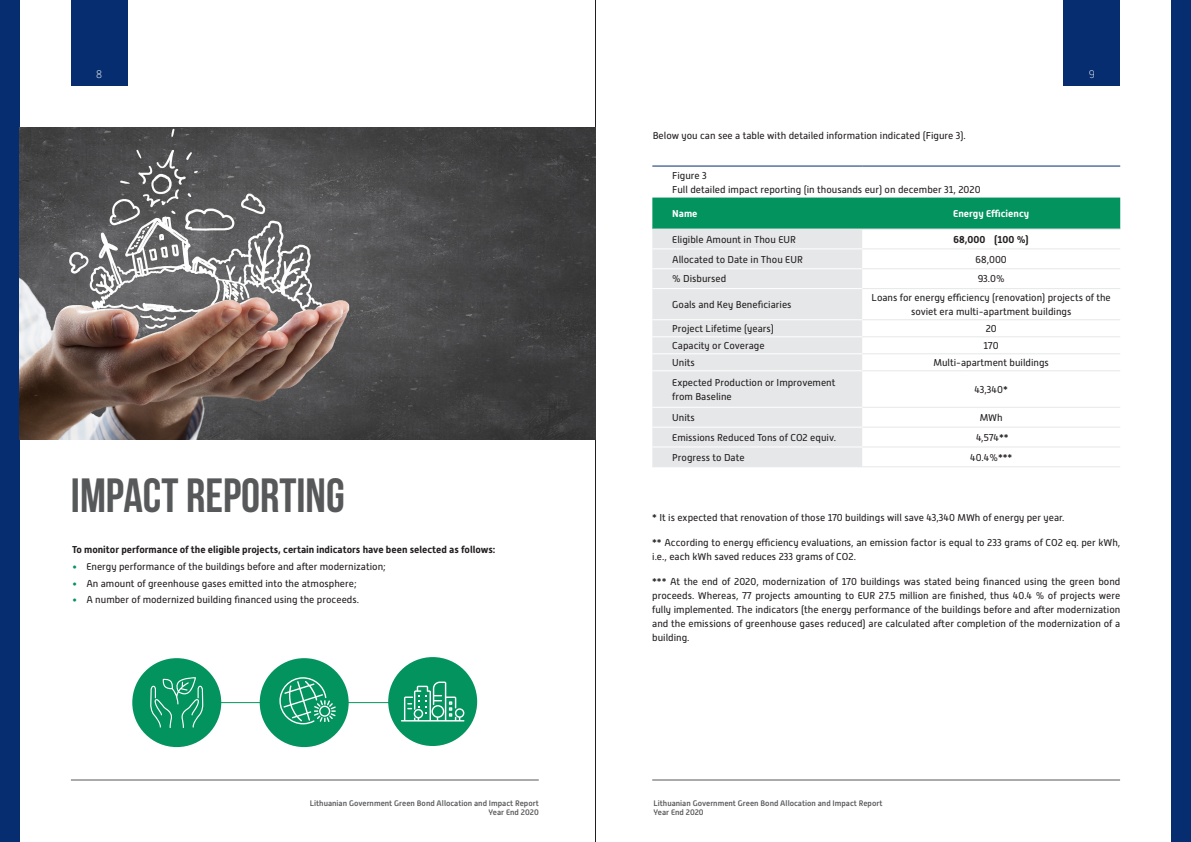
<style>
.page{position:relative;width:1191px;height:842px;background:#fff}
.page>*{position:absolute;margin:0;border:0;box-sizing:border-box;transform-origin:0 0}
._48_pavadinimai{font:48px "Bebas Neue";color:#57585a}
.t1{font:100 11px "Alwyn New";color:#fff}
.BODY_TXT_10{font:10px/14px "Alwyn New";color:#231f20}
.BODY_TXT_10-2{font:700 10px "Alwyn New";color:#231f20}
.BODY_TXT_10-3{font:700 10px "Alwyn New";color:#fff}
.t2{font:500 8px/9.6px "Alwyn New";color:#57585a}
.s1{color:#03935f}
</style>
<div class="page">
<div style="left:71px;top:0;width:57px;height:85px;background:#052d6f"></div>
<div style="left:1063px;top:0;width:57px;height:85px;background:#052d6f"></div>
<div style="left:0;top:0;width:20px;height:842px;background:#052d6f"></div>
<div style="left:1171px;top:0;width:20px;height:842px;background:#052d6f"></div>
<hr style="left:595px;top:0;width:1px;height:842px;background:#231f20">
<hr style="left:71px;top:780px;width:468px;height:1px;background:#57585a">
<hr style="left:652px;top:780px;width:468px;height:1px;background:#57585a">
<div style="left:652px;top:198px;width:468px;height:31px;background:#03935f"></div>
<div style="left:652px;top:230px;width:210px;height:237px;background:#e6e7e9"></div>
<hr style="left:652px;top:166px;width:210px;height:1px;background:#052d6f">
<hr style="left:862px;top:166px;width:258px;height:1px;background:#052d6f">
<hr style="left:652px;top:229px;width:210px;height:1px;background:#e6e7e9">
<hr style="left:862px;top:229px;width:258px;height:1px;background:#e6e7e9">
<hr style="left:862px;top:249px;width:258px;height:1px;background:#e6e7e9">
<hr style="left:862px;top:268px;width:258px;height:1px;background:#e6e7e9">
<hr style="left:862px;top:288px;width:258px;height:1px;background:#e6e7e9">
<hr style="left:862px;top:319px;width:258px;height:1px;background:#e6e7e9">
<hr style="left:862px;top:337px;width:258px;height:1px;background:#e6e7e9">
<hr style="left:862px;top:354px;width:258px;height:1px;background:#e6e7e9">
<hr style="left:862px;top:371px;width:258px;height:1px;background:#e6e7e9">
<hr style="left:862px;top:407px;width:258px;height:1px;background:#e6e7e9">
<hr style="left:862px;top:427px;width:258px;height:1px;background:#e6e7e9">
<hr style="left:862px;top:447px;width:258px;height:1px;background:#e6e7e9">
<hr style="left:652px;top:467px;width:210px;height:1px;background:#e6e7e9">
<hr style="left:862px;top:467px;width:258px;height:1px;background:#e6e7e9">
<hr style="left:652px;top:249px;width:210px;height:1px;background:#fff">
<hr style="left:652px;top:268px;width:210px;height:1px;background:#fff">
<hr style="left:652px;top:288px;width:210px;height:1px;background:#fff">
<hr style="left:652px;top:319px;width:210px;height:1px;background:#fff">
<hr style="left:652px;top:337px;width:210px;height:1px;background:#fff">
<hr style="left:652px;top:354px;width:210px;height:1px;background:#fff">
<hr style="left:652px;top:371px;width:210px;height:1px;background:#fff">
<hr style="left:652px;top:407px;width:210px;height:1px;background:#fff">
<hr style="left:652px;top:427px;width:210px;height:1px;background:#fff">
<hr style="left:652px;top:447px;width:210px;height:1px;background:#fff">
<img style="left:20px;top:128px;width:575px;height:311px">
<div style="left:388px;top:657px;width:89px;height:89px;background:#03935f;border-radius:50%"></div>
<svg style="left:401px;top:681px;width:63px;height:40px"></svg>
<div style="left:132px;top:658px;width:89px;height:89px;background:#03935f;border-radius:50%"></div>
<svg style="left:150px;top:677px;width:53px;height:51px"></svg>
<hr style="left:213px;top:702px;width:177px;height:1px;background:#03935f">
<div style="left:260px;top:658px;width:89px;height:89px;background:#03935f;border-radius:50%"></div>
<svg style="left:279px;top:677px;width:57px;height:47px"></svg>
<p class="t1" style="left:96px;top:68px;width:7px">8</p>
<p class="t1" style="left:1088px;top:68px;width:8px">9</p>
<p class="BODY_TXT_10" style="left:652px;top:128px;width:315px">Below you can see a table with detailed information indicated (Figure 3).</p>
<p class="_48_pavadinimai" style="left:71px;top:469px;width:275px">IMPACT REPORTING</p>
<p class="BODY_TXT_10-2" style="left:72px;top:544px;width:425px">To monitor performance of the eligible projects, certain indicators have been selected as follows:</p>
<p class="BODY_TXT_10" style="left:72px;top:559px;width:315px"><span class="s1">•</span> Energy performance of the buildings before and after modernization;</p>
<p class="BODY_TXT_10" style="left:72px;top:576px;width:286px"><span class="s1">•</span> An amount of greenhouse gases emitted into the atmosphere;</p>
<p class="BODY_TXT_10" style="left:72px;top:593px;width:288px"><span class="s1">•</span> A number of modernized building financed using the proceeds.</p>
<p class="t2" style="left:310px;top:798px;width:230px;text-align:right">Lithuanian Government Green Bond Allocation and Impact Report<br>Year End 2020</p>
<p class="BODY_TXT_10" style="left:672px;top:168px;width:36px">Figure 3</p>
<p class="BODY_TXT_10" style="left:672px;top:182px;width:310px">Full detailed impact reporting (in thousands eur) on december 31, 2020</p>
<p class="BODY_TXT_10-3" style="left:672px;top:208px;width:27px">Name</p>
<p class="BODY_TXT_10-3" style="left:953px;top:208px;width:77px">Energy Efficiency</p>
<p class="BODY_TXT_10" style="left:672px;top:232px;width:125px">Eligible Amount in Thou EUR</p>
<p class="BODY_TXT_10-2" style="left:953px;top:234px;width:77px">68,000 (100 %)</p>
<p class="BODY_TXT_10" style="left:672px;top:252px;width:132px">Allocated to Date in Thou EUR</p>
<p class="BODY_TXT_10" style="left:975px;top:252px;width:33px">68,000</p>
<p class="BODY_TXT_10" style="left:672px;top:272px;width:56px">% Disbursed</p>
<p class="BODY_TXT_10" style="left:977px;top:272px;width:29px">93.0%</p>
<p class="BODY_TXT_10" style="left:672px;top:298px;width:121px">Goals and Key Beneficiaries</p>
<p class="BODY_TXT_10" style="left:871px;top:291px;width:241px;text-align:center">Loans for energy efficiency (renovation) projects of the soviet era multi-apartment buildings</p>
<p class="BODY_TXT_10" style="left:672px;top:322px;width:103px">Project Lifetime (years)</p>
<p class="BODY_TXT_10" style="left:985px;top:322px;width:13px">20</p>
<p class="BODY_TXT_10" style="left:672px;top:339px;width:94px">Capacity or Coverage</p>
<p class="BODY_TXT_10" style="left:983px;top:339px;width:17px">170</p>
<p class="BODY_TXT_10" style="left:672px;top:356px;width:24px">Units</p>
<p class="BODY_TXT_10" style="left:933px;top:356px;width:117px">Multi-apartment buildings</p>
<p class="BODY_TXT_10" style="left:672px;top:375px;width:165px">Expected Production or Improvement from Baseline</p>
<p class="BODY_TXT_10" style="left:974px;top:382px;width:35px">43,340*</p>
<p class="BODY_TXT_10" style="left:672px;top:411px;width:24px">Units</p>
<p class="BODY_TXT_10" style="left:979px;top:411px;width:25px">MWh</p>
<p class="BODY_TXT_10" style="left:672px;top:430px;width:165px">Emissions Reduced Tons of CO2 equiv.</p>
<p class="BODY_TXT_10" style="left:976px;top:430px;width:34px">4,574**</p>
<p class="BODY_TXT_10" style="left:672px;top:450px;width:74px">Progress to Date</p>
<p class="BODY_TXT_10" style="left:970px;top:450px;width:44px">40.4%***</p>
<p class="BODY_TXT_10" style="left:652px;top:510px;width:413px">* It is expected that renovation of those 170 buildings will save 43,340 MWh of energy per year.</p>
<p class="BODY_TXT_10" style="left:652px;top:536px;width:470px">** According to energy efficiency evaluations, an emission factor is equal to 233 grams of CO2 eq. per kWh, i.e., each kWh saved reduces 233 grams of CO2.</p>
<p class="BODY_TXT_10" style="left:652px;top:575px;width:470px;text-align:justify">*** At the end of 2020, modernization of 170 buildings was stated being financed using the green bond proceeds. Whereas, 77 projects amounting to EUR 27.5 million are finished, thus 40.4 % of projects were fully implemented. The indicators (the energy performance of the buildings before and after modernization and the emissions of greenhouse gases reduced) are calculated after completion of the modernization of a building.</p>
<p class="t2" style="left:653px;top:798px;width:230px">Lithuanian Government Green Bond Allocation and Impact Report<br>Year End 2020</p>
</div>
